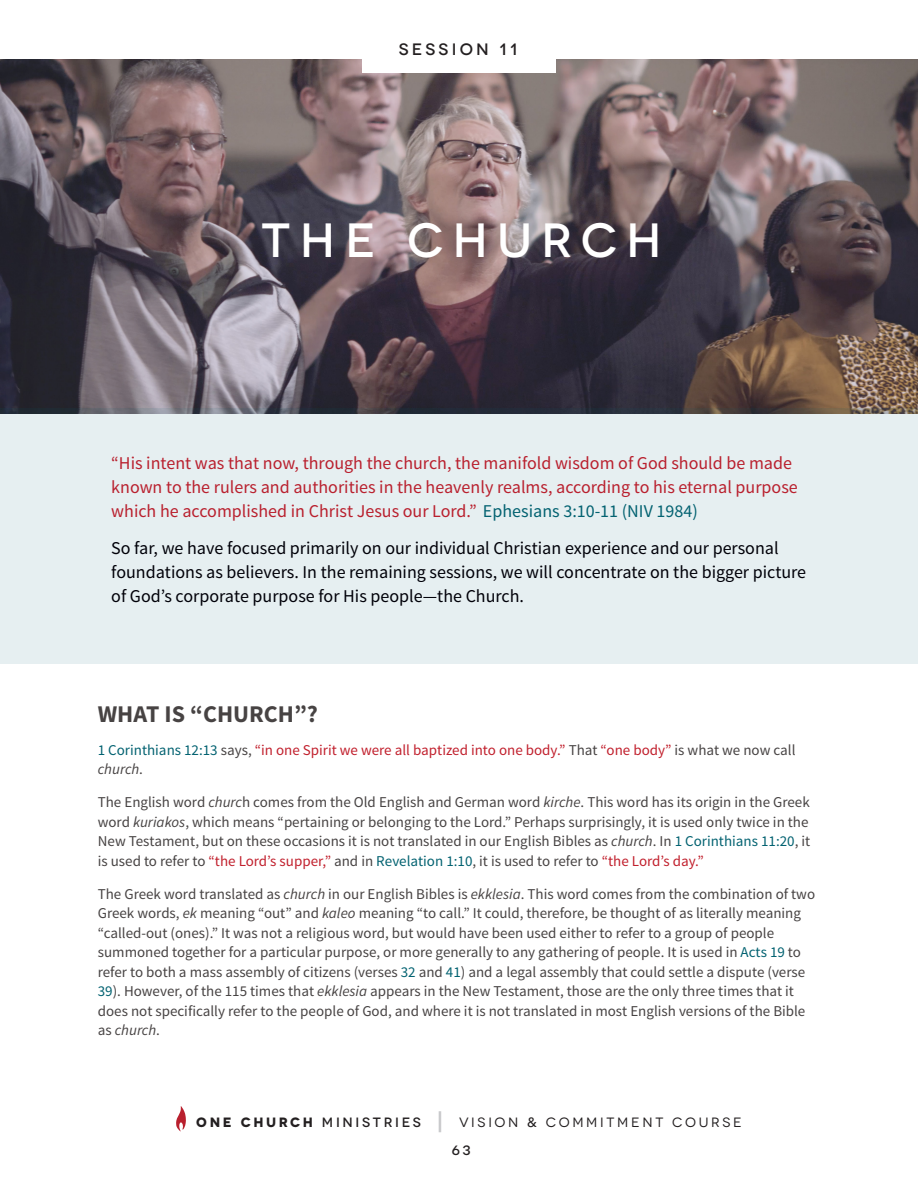
<style>
.page{position:relative;width:918px;height:1188px;background:#fff}
.page>*{position:absolute;margin:0;border:0;box-sizing:border-box;transform-origin:0 0}
.VC__SESSION_HEADER{font:500 48px "Novecentowide";letter-spacing:.19em;color:#fff}
.VC__Section_Header{font:700 24px "Source Sans Pro";color:#474343}
.VC__Intro_Paragraph{font:18px/24px "Source Sans Pro";color:#b9202e}
.VC__Intro_Paragraph-2{font:18px/24px "Source Sans Pro";color:#000008}
.VC__SESSION_NUMBER{font:500 16.5px "Novecentowide";letter-spacing:.2em;color:#231f20}
.VC__Paragraph_Text{font:15px/19.5px "Source Sans Pro";color:#474343;text-align:justify}
.VC__Paragraph_Text-2{font:15px/19.5px "Source Sans Pro";color:#c1202d}
.t1{font:13.5px "Novecentowide";letter-spacing:.2em;color:#231f20}
.t2{font:500 13.5px "Novecentowide";color:#231f20}
.s1{color:#036271}
.s2{color:#474343}
.s3{font-style:italic;color:#474343}
.s4{font-style:italic}
.s5{color:#c1202d}
.s6{font-weight:700}
.s7{font-weight:500}
.s8{font-family:"Source Sans Pro";font-weight:900;font-size:21px;color:#c7c8ca}
.s9{font-family:"Avenir Next";font-weight:500}
</style>
<div class="page">
<img style="left:0;top:60px;width:918px;height:348px">
<div style="left:0;top:408px;width:918px;height:255px;background:#e6eff1"></div>
<svg style="left:176px;top:1106px;width:10px;height:25px"></svg>
<div style="left:362px;top:44px;width:194px;height:29px;background:#fff"></div>
<p class="VC__SESSION_NUMBER" style="left:399px;top:40px;width:120px">SESSION 11</p>
<p class="VC__SESSION_HEADER" style="left:262px;top:212px;width:402px">THE CHURCH</p>
<p class="VC__Intro_Paragraph" style="left:111px;top:451px;width:688px">“His intent was that now, through the church, the manifold wisdom of God should be made known to the rulers and authorities in the heavenly realms, according to his eternal purpose which he accomplished in Christ Jesus our Lord.” <span class="s1">Ephesians 3:10-11 (NIV 1984)</span></p>
<p class="VC__Intro_Paragraph-2" style="left:111px;top:537px;width:696px">So far, we have focused primarily on our individual Christian experience and our personal foundations as believers. In the remaining sessions, we will concentrate on the bigger picture of God’s corporate purpose for His people—the Church.</p>
<p class="VC__Section_Header" style="left:98px;top:699px;width:222px">WHAT IS “CHURCH”?</p>
<p class="VC__Paragraph_Text-2" style="left:98px;top:740px;width:699px"><span class="s1">1 Corinthians 12:13</span> <span class="s2">says,</span> “in one Spirit we were all baptized into one body.” <span class="s2">That</span> “one body” <span class="s2">is what we now call </span><span class="s3">church</span><span class="s2">.</span></p>
<p class="VC__Paragraph_Text" style="left:98px;top:793px;width:714px">The English word <span class="s4">churc</span>h comes from the Old English and German word <span class="s4">kirche</span>. This word has its origin in the Greek word <span class="s4">kuriakos</span>, which means “pertaining or belonging to the Lord.” Perhaps surprisingly, it is used only twice in the New Testament, but on these occasions it is not translated in our English Bibles as <span class="s4">church</span>. In <span class="s1">1 Corinthians 11:20</span>, it is used to refer to <span class="s5">“the Lord’s supper,”</span> and in <span class="s1">Revelation 1:10</span>, it is used to refer to <span class="s5">“the Lord’s day.”</span></p>
<p class="VC__Paragraph_Text" style="left:98px;top:884px;width:719px;text-align:left">The Greek word translated as <span class="s4">church</span> in our English Bibles is <span class="s4">ekklesia</span>. This word comes from the combination of two Greek words, <span class="s4">ek</span> meaning “out” and <span class="s4">kaleo</span> meaning “to call.” It could, therefore, be thought of as literally meaning “called-out (ones).” It was not a religious word, but would have been used either to refer to a group of people summoned together for a particular purpose, or more generally to any gathering of people. It is used in <span class="s1">Acts 19</span> to refer to both a mass assembly of citizens (verses <span class="s1">32</span> and <span class="s1">41</span>) and a legal assembly that could settle a dispute (verse <span class="s1">39</span>). However, of the 115 times that <span class="s4">ekklesia</span> appears in the New Testament, those are the only three times that it does not specifically refer to the people of God, and where it is not translated in most English versions of the Bible as <span class="s4">church</span>.</p>
<p class="t1" style="left:196px;top:1114px;width:547px"><span class="s6">ONE CHURCH</span> <span class="s7">MINISTRIES</span> <span class="s8">|</span> VISION <span class="s9">&amp;</span> COMMITMENT COURSE</p>
<p class="t2" style="left:452px;top:1142px;width:20px">63</p>
</div>
